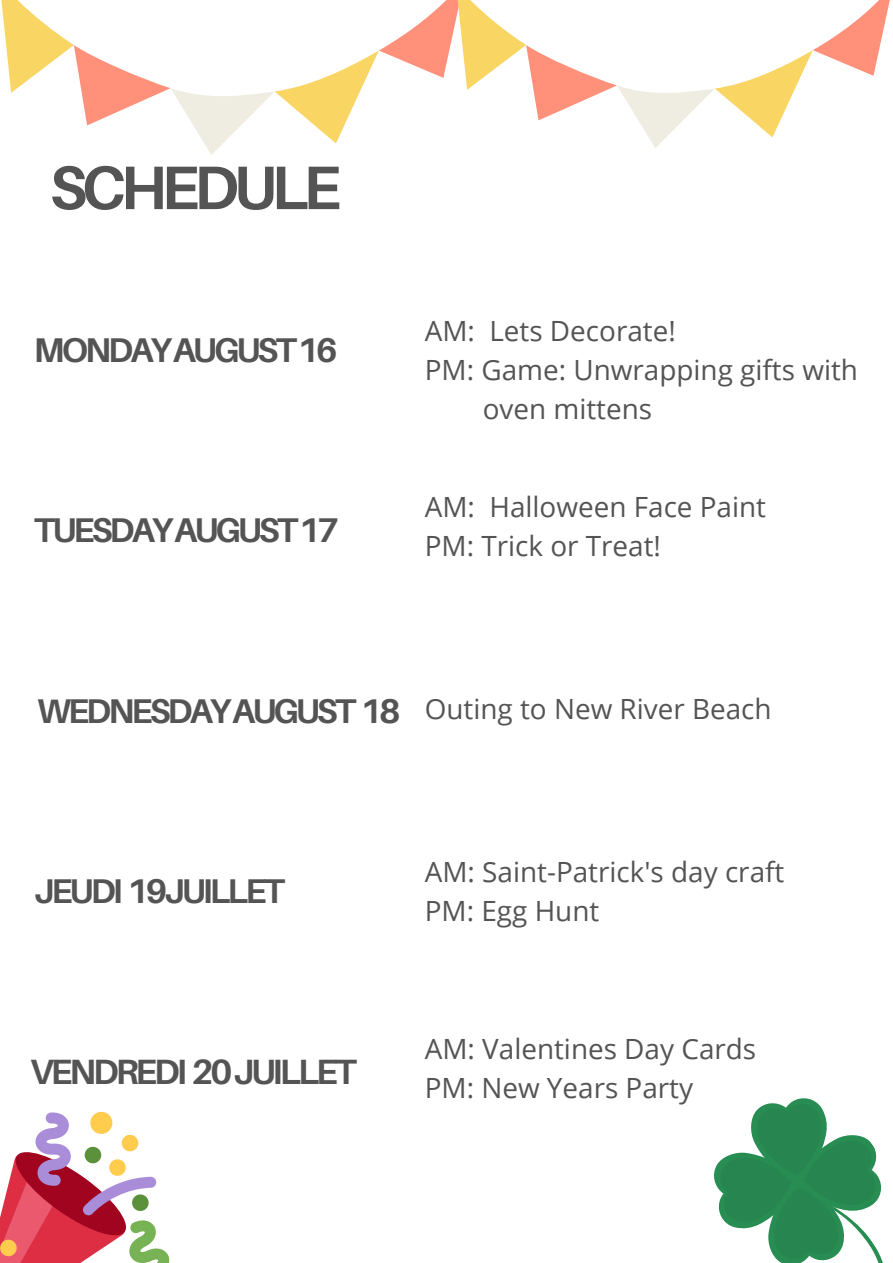
<style>
.page{position:relative;width:893px;height:1263px;background:#fff}
.page>*{position:absolute;margin:0;border:0;box-sizing:border-box;transform-origin:0 0}
.t1{font:700 61.5px "Aileron";letter-spacing:-.085em;color:#545454}
.t2{font:700 35.1px "Aileron";letter-spacing:-.085em;color:#545454}
.t3{font:700 34.35px "Aileron";letter-spacing:-.085em;color:#545454}
.t4{font:27.9px "Open Sans";color:#545454}
</style>
<div class="page">
<svg style="left:0;top:1111px;width:170px;height:152px"></svg>
<svg style="left:714px;top:1098px;width:169px;height:165px"></svg>
<svg style="left:1px;top:0;width:889px;height:155px"></svg>
<p class="t1" style="left:50px;top:149px;width:293px">SCHEDULE</p>
<p class="t3" style="left:34px;top:329px;width:305px">MONDAYAUGUST16</p>
<p class="t3" style="left:34px;top:509px;width:306px">TUESDAYAUGUST17</p>
<p class="t4" style="left:425px;top:312px;width:252px">AM: Lets Decorate!</p>
<p class="t4" style="left:425px;top:350px;width:435px">PM: Game: Unwrapping gifts with</p>
<p class="t4" style="left:483px;top:389px;width:171px">oven mittens</p>
<p class="t4" style="left:425px;top:487px;width:343px">AM: Halloween Face Paint</p>
<p class="t4" style="left:425px;top:526px;width:238px">PM: Trick or Treat!</p>
<p class="t3" style="left:37px;top:689px;width:365px">WEDNESDAYAUGUST 18</p>
<p class="t4" style="left:425px;top:689px;width:348px">Outing to New River Beach</p>
<p class="t3" style="left:34px;top:869px;width:252px">JEUDI 19JUILLET</p>
<p class="t2" style="left:30px;top:1050px;width:328px">VENDREDI 20JUILLET</p>
<p class="t4" style="left:425px;top:852px;width:361px">AM: Saint-Patrick's day craft</p>
<p class="t4" style="left:425px;top:891px;width:176px">PM: Egg Hunt</p>
<p class="t4" style="left:425px;top:1029px;width:333px">AM: Valentines Day Cards</p>
<p class="t4" style="left:425px;top:1068px;width:270px">PM: New Years Party</p>
</div>
